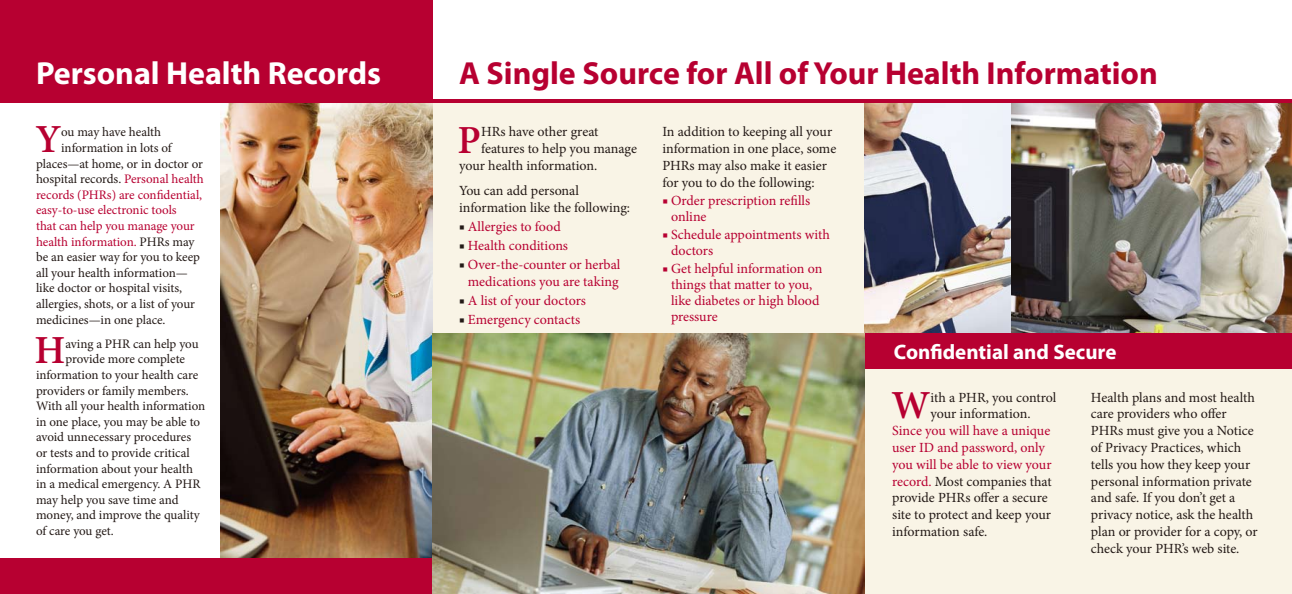
<style>
.page{position:relative;width:1292px;height:594px;background:#fff}
.page>*{position:absolute;margin:0;border:0;box-sizing:border-box;transform-origin:0 0}
.t1{font:600 39.8px "Minion Pro";color:#b70031}
.t2{font:700 32px "Myriad Pro";color:#b70031}
.t3{font:700 32px "Myriad Pro";color:#fff}
.t4{font:700 21px "Myriad Pro";color:#fff}
.t5{font:14px/16.8px "Minion Pro";letter-spacing:-.005em;color:#231916}
.t6{font:14px/16px "Minion Pro";color:#b70031}
.t7{font:13px/15.6px "Minion Pro";letter-spacing:-.005em;color:#231916}
.t8{font:13px "Minion Pro";letter-spacing:-.005em;color:#b70031}
.s1{color:#b70031}
.s2{color:#231916}
</style>
<div class="page">
<div style="left:432px;top:101px;width:860px;height:493px;background:#f9f4e6"></div>
<img style="left:864px;top:103px;width:428px;height:230px">
<div style="left:860px;top:333px;width:432px;height:36px;background:#b70031"></div>
<div style="left:0;top:0;width:432px;height:102px;background:#b70031"></div>
<hr style="left:0;top:99px;width:1292px;height:4px;background:#b70031">
<img style="left:220px;top:103px;width:212px;height:455px">
<div style="left:0;top:558px;width:432px;height:36px;background:#b70031"></div>
<img style="left:432px;top:333px;width:432px;height:261px">
<h1 class="t3" style="left:36px;top:52px;width:346px">Personal Health Records</h1>
<p class="t1" style="left:35px;top:112px;width:27px">Y</p>
<p class="t7" style="left:61px;top:124px;width:102px">ou may have health</p>
<p class="t7" style="left:61px;top:140px;width:112px">information in lots of</p>
<p class="t7" style="left:36px;top:156px;width:168px">places—at home, or in doctor or</p>
<p class="t7" style="left:36px;top:171px;width:169px">hospital records. <span class="s1">Personal health</span></p>
<p class="t8" style="left:36px;top:186px;width:168px">records (PHRs) are confidential,</p>
<p class="t8" style="left:36px;top:201px;width:142px">easy-to-use electronic tools</p>
<p class="t8" style="left:36px;top:217px;width:160px">that can help you manage your</p>
<p class="t8" style="left:36px;top:233px;width:160px">health information. <span class="s2">PHRs may</span></p>
<p class="t7" style="left:36px;top:249px;width:166px">be an easier way for you to keep</p>
<p class="t7" style="left:36px;top:265px;width:153px">all your health information—</p>
<p class="t7" style="left:36px;top:280px;width:148px">like doctor or hospital visits,</p>
<p class="t7" style="left:36px;top:296px;width:160px">allergies, shots, or a list of your</p>
<p class="t1" style="left:35px;top:323px;width:32px">H</p>
<p class="t7" style="left:65px;top:307px;width:135px;line-height:24.2px;text-indent:-29px">medicines—in one place.<br>aving a PHR can help you</p>
<p class="t7" style="left:36px;top:351px;width:171px;text-indent:29px">provide more complete information to your health care providers or family members.<br>With all your health information in one place, you may be able to avoid unnecessary procedures or tests and to provide critical information about your health in a medical emergency. A PHR may help you save time and money, and improve the quality of care you get.</p>
<h1 class="t2" style="left:459px;top:52px;width:700px">A Single Source for All of Your Health Information</h1>
<p class="t1" style="left:457px;top:113px;width:25px">P</p>
<p class="t5" style="left:481px;top:123px;width:119px">HRs have other great</p>
<p class="t5" style="left:662px;top:123px;width:175px">In addition to keeping all your information in one place, some<br>PHRs may also make it easier for you to do the following:</p>
<p class="t6" style="left:671px;top:192px;width:141px;text-indent:-9px">■ Order prescription refills online</p>
<p class="t6" style="left:671px;top:227px;width:160px;text-indent:-9px">■ Schedule appointments with doctors</p>
<p class="t6" style="left:671px;top:261px;width:153px;text-indent:-9px">■ Get helpful information on things that matter to you, like diabetes or high blood pressure</p>
<p class="t5" style="left:481px;top:140px;width:157px">features to help you manage</p>
<p class="t5" style="left:459px;top:157px;width:140px">your health information.</p>
<p class="t5" style="left:459px;top:182px;width:172px">You can add personal information like the following:</p>
<p class="t6" style="left:459px;top:219px;width:103px"><span class="s2">■</span> Allergies to food</p>
<p class="t6" style="left:459px;top:238px;width:110px"><span class="s2">■</span> Health conditions</p>
<p class="t6" style="left:459px;top:257px;width:163px;line-height:16.8px;text-align:center"><span class="s2">■</span> Over-the-counter or herbal medications you are taking</p>
<p class="t6" style="left:459px;top:293px;width:128px"><span class="s2">■</span> A list of your doctors</p>
<p class="t6" style="left:459px;top:312px;width:122px"><span class="s2">■</span> Emergency contacts</p>
<h2 class="t4" style="left:894px;top:338px;width:224px">Confidential and Secure</h2>
<p class="t1" style="left:891px;top:378px;width:40px">W</p>
<p class="t5" style="left:930px;top:389px;width:127px">ith a PHR, you control</p>
<p class="t5" style="left:1091px;top:389px;width:168px">Health plans and most health care providers who offer<br>PHRs must give you a Notice of Privacy Practices, which tells you how they keep your personal information private and safe. If you don’t get a privacy notice, ask the health plan or provider for a copy, or check your PHR’s web site.</p>
<p class="t5" style="left:930px;top:406px;width:102px">your information.</p>
<p class="t6" style="left:892px;top:423px;width:160px">Since you will have a unique</p>
<p class="t6" style="left:892px;top:440px;width:154px">user ID and password, only</p>
<p class="t6" style="left:892px;top:456px;width:161px">you will be able to view your</p>
<p class="t5" style="left:892px;top:473px;width:161px"><span class="s1">record.</span> Most companies that</p>
<p class="t5" style="left:892px;top:490px;width:157px">provide PHRs offer a secure</p>
<p class="t5" style="left:892px;top:506px;width:160px">site to protect and keep your</p>
<p class="t5" style="left:892px;top:523px;width:97px">information safe.</p>
</div>
